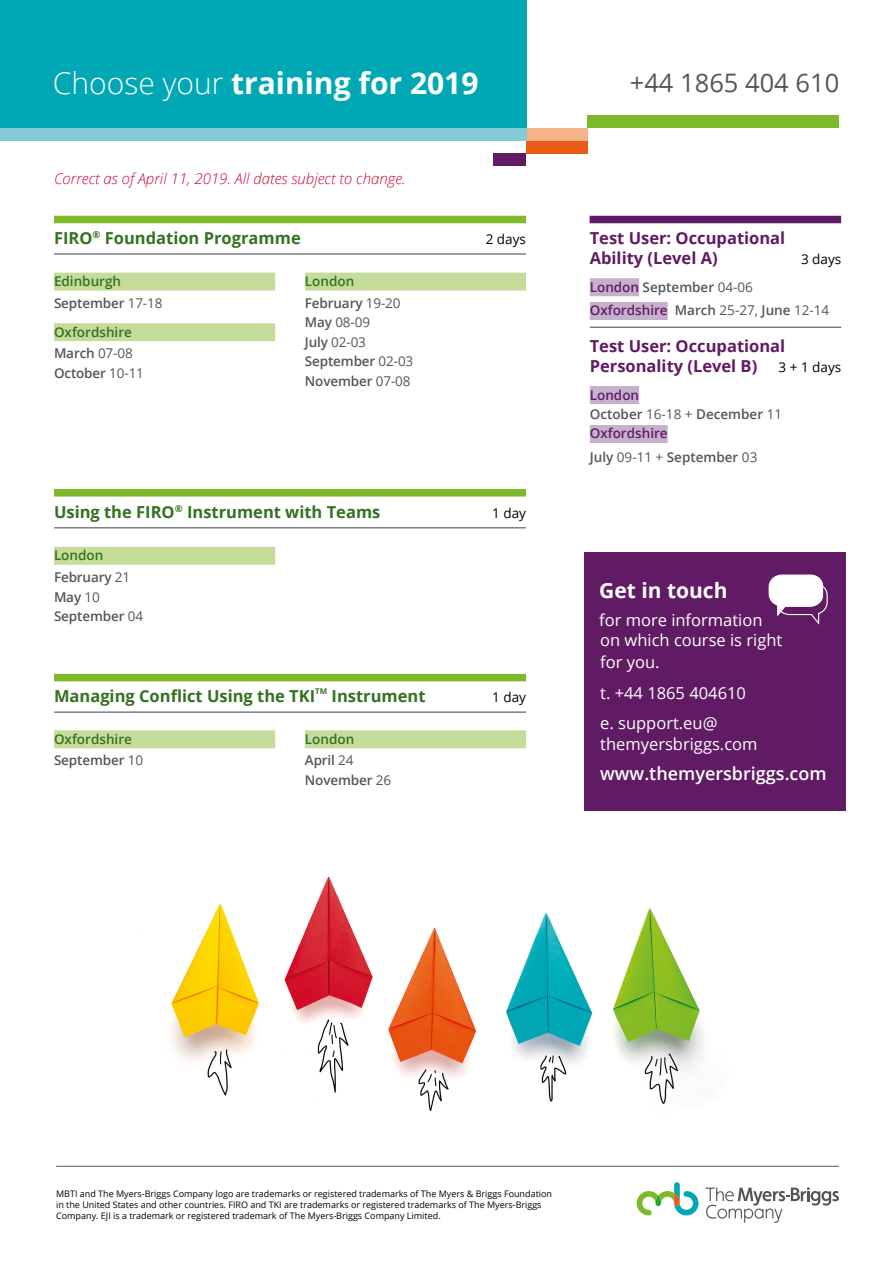
<style>
.page{position:relative;width:893px;height:1263px;background:#fff}
.page>*{position:absolute;margin:0;border:0;box-sizing:border-box;transform-origin:0 0}
.t1{font:700 30px "Open Sans";color:#fff}
.t2{font:25.5px "Open Sans";color:#52565a}
.t3{font:700 21px "Open Sans";color:#fff}
.t4{font:600 18px "Open Sans";color:#fff}
.t5{font:700 16.5px "Open Sans";color:#347121}
.t6{font:16.5px/20px "Open Sans";color:#fff}
.t7{font:700 16.5px/19.8px "Open Sans";color:#611a64}
.t8{font:italic 300 15px "Open Sans";color:#cc0935}
.t9{font:600 13.5px/19.5px "Open Sans";letter-spacing:-.01em;color:#52565a}
.t10{font:600 13.5px/21.6px "Open Sans";color:#347121}
.t11{font:600 13.5px/19.5px "Open Sans";color:#611a64}
.t12{font:13.5px "Open Sans";color:#000}
.t13{font:9px/10.8px "Open Sans";color:#000}
.t14{font:700 7.8px "Open Sans";color:#347121}
.s1{font-weight:300}
.s2{color:#52565a}
.s3{font-weight:400;color:#52565a}
.s4{font-weight:400}
.s5{color:#347121}
.s6{color:#611a64}
</style>
<div class="page">
<div style="left:54px;top:273px;width:221px;height:18px;background:#c6dc9b"></div>
<div style="left:54px;top:323px;width:221px;height:18px;background:#c6dc9b"></div>
<div style="left:305px;top:273px;width:221px;height:18px;background:#c6dc9b"></div>
<div style="left:54px;top:547px;width:221px;height:18px;background:#c6dc9b"></div>
<div style="left:54px;top:730px;width:221px;height:18px;background:#c6dc9b"></div>
<div style="left:305px;top:730px;width:221px;height:18px;background:#c6dc9b"></div>
<div style="left:0;top:0;width:526px;height:141px;background:#00a8b5"></div>
<div style="left:587px;top:115px;width:252px;height:13px;background:#7db928"></div>
<div style="left:526px;top:128px;width:61px;height:25px;background:#ea5b18"></div>
<div style="left:494px;top:153px;width:32px;height:13px;background:#611a64"></div>
<div style="left:526px;top:128px;width:61px;height:13px;background:#f7b388"></div>
<div style="left:0;top:128px;width:526px;height:13px;background:#82cbd4"></div>
<svg style="left:637px;top:1182px;width:61px;height:33px"></svg>
<svg style="left:706px;top:1187px;width:133px;height:36px"></svg>
<hr style="left:56px;top:1166px;width:783px;height:1px;background:#52565a">
<div style="left:54px;top:216px;width:472px;height:7px;background:#7db928"></div>
<div style="left:54px;top:489px;width:472px;height:7px;background:#7db928"></div>
<div style="left:54px;top:674px;width:472px;height:7px;background:#7db928"></div>
<hr style="left:54px;top:253px;width:472px;height:2px;background:#52565a">
<hr style="left:54px;top:527px;width:472px;height:1px;background:#52565a">
<hr style="left:54px;top:711px;width:472px;height:2px;background:#52565a">
<div style="left:590px;top:278px;width:49px;height:18px;background:#c6b1cd"></div>
<hr style="left:590px;top:327px;width:251px;height:1px;background:#52565a">
<div style="left:590px;top:302px;width:78px;height:18px;background:#c6b1cd"></div>
<div style="left:590px;top:386px;width:49px;height:18px;background:#c6b1cd"></div>
<div style="left:590px;top:425px;width:78px;height:18px;background:#c6b1cd"></div>
<div style="left:590px;top:216px;width:251px;height:7px;background:#611a64"></div>
<div style="left:584px;top:553px;width:261px;height:258px;background:#611a64"></div>
<svg style="left:768px;top:574px;width:60px;height:51px"></svg>
<img style="left:141px;top:876px;width:564px;height:236px">
<h1 class="t1" style="left:53px;top:62px;width:427px"><span class="s1">Choose your</span> training for 2019</h1>
<h2 class="t2" style="left:630px;top:65px;width:211px">+44 1865 404 610</h2>
<h3 class="t8" style="left:54px;top:168px;width:353px">Correct as of April 11, 2019. All dates subject to change.</h3>
<h3 class="t5" style="left:54px;top:226px;width:248px">FIRO<sup>®</sup> Foundation Programme</h3>
<h3 class="t12" style="left:486px;top:230px;width:42px">2 days</h3>
<h3 class="t10" style="left:54px;top:270px;width:110px">Edinburgh<br><span class="s2">September</span> <span class="s3">17-18</span></h3>
<h3 class="t10" style="left:54px;top:321px;width:80px">Oxfordshire<br><span class="s2">March</span> <span class="s3">07-08</span></h3>
<h3 class="t9" style="left:54px;top:363px;width:91px">October <span class="s4">10-11</span></h3>
<h3 class="t9" style="left:305px;top:270px;width:97px;line-height:21.6px"><span class="s5">London<br></span>February <span class="s4">19-20</span></h3>
<h3 class="t9" style="left:305px;top:312px;width:110px">May <span class="s4">08-09<br></span>July <span class="s4">02-03<br></span>September <span class="s4">02-03<br></span>November <span class="s4">07-08</span></h3>
<h3 class="t5" style="left:54px;top:500px;width:328px">Using the FIRO<sup>®</sup> Instrument with Teams</h3>
<h3 class="t12" style="left:492px;top:503px;width:35px">1 day</h3>
<h3 class="t9" style="left:54px;top:544px;width:78px;line-height:21.6px"><span class="s5">London<br></span>February <span class="s4">21</span></h3>
<h3 class="t9" style="left:54px;top:587px;width:91px">May <span class="s4">10<br></span>September <span class="s4">04</span></h3>
<h3 class="t5" style="left:54px;top:684px;width:263px">Managing Conflict Using the TKI</h3>
<p class="t14" style="left:315px;top:686px;width:13px">TM</p>
<h3 class="t5" style="left:332px;top:684px;width:95px">Instrument</h3>
<h3 class="t12" style="left:492px;top:688px;width:35px">1 day</h3>
<h3 class="t10" style="left:54px;top:728px;width:91px">Oxfordshire<br><span class="s2">September</span> <span class="s3">10</span></h3>
<h3 class="t10" style="left:305px;top:728px;width:51px">London<br><span class="s2">April</span> <span class="s3">24</span></h3>
<h3 class="t9" style="left:305px;top:770px;width:88px">November <span class="s4">26</span></h3>
<h3 class="t7" style="left:590px;top:228px;width:197px">Test User: Occupational<br>Ability (Level A)</h3>
<h3 class="t12" style="left:801px;top:250px;width:42px">3 days</h3>
<h3 class="t9" style="left:590px;top:275px;width:241px;line-height:23.7px"><span class="s6">London</span> September <span class="s4">04-06<br></span><span class="s6">Oxfordshire</span> March <span class="s4">25-27,</span> June <span class="s4">12-14</span></h3>
<h3 class="t7" style="left:590px;top:336px;width:197px">Test User: Occupational<br>Personality (Level B)</h3>
<h3 class="t12" style="left:779px;top:357px;width:64px">3 + 1 days</h3>
<h3 class="t11" style="left:590px;top:385px;width:194px">London<br><span class="s2">October</span> <span class="s3">16-18 +</span> <span class="s2">December</span> <span class="s3">11<br></span>Oxfordshire</h3>
<h3 class="t9" style="left:590px;top:447px;width:169px">July <span class="s4">09-11 +</span> September <span class="s4">03</span></h3>
<h3 class="t3" style="left:599px;top:576px;width:130px">Get in touch</h3>
<h3 class="t6" style="left:599px;top:610px;width:185px">for more information on which course is right</h3>
<h3 class="t6" style="left:600px;top:646px;width:147px;line-height:31.2px">for you.<br>t. +44 1865 404610</h3>
<h3 class="t6" style="left:600px;top:712px;width:159px;line-height:21px">e. support.eu@ themyersbriggs.com</h3>
<h3 class="t4" style="left:600px;top:761px;width:228px">www.themyersbriggs.com</h3>
<p class="t13" style="left:56px;top:1188px;width:497px">MBTI and The Myers-Briggs Company logo are trademarks or registered trademarks of The Myers &amp; Briggs Foundation in the United States and other countries. FIRO and TKI are trademarks or registered trademarks of The Myers-Briggs<br>Company. EJI is a trademark or registered trademark of The Myers-Briggs Company Limited.</p>
</div>
